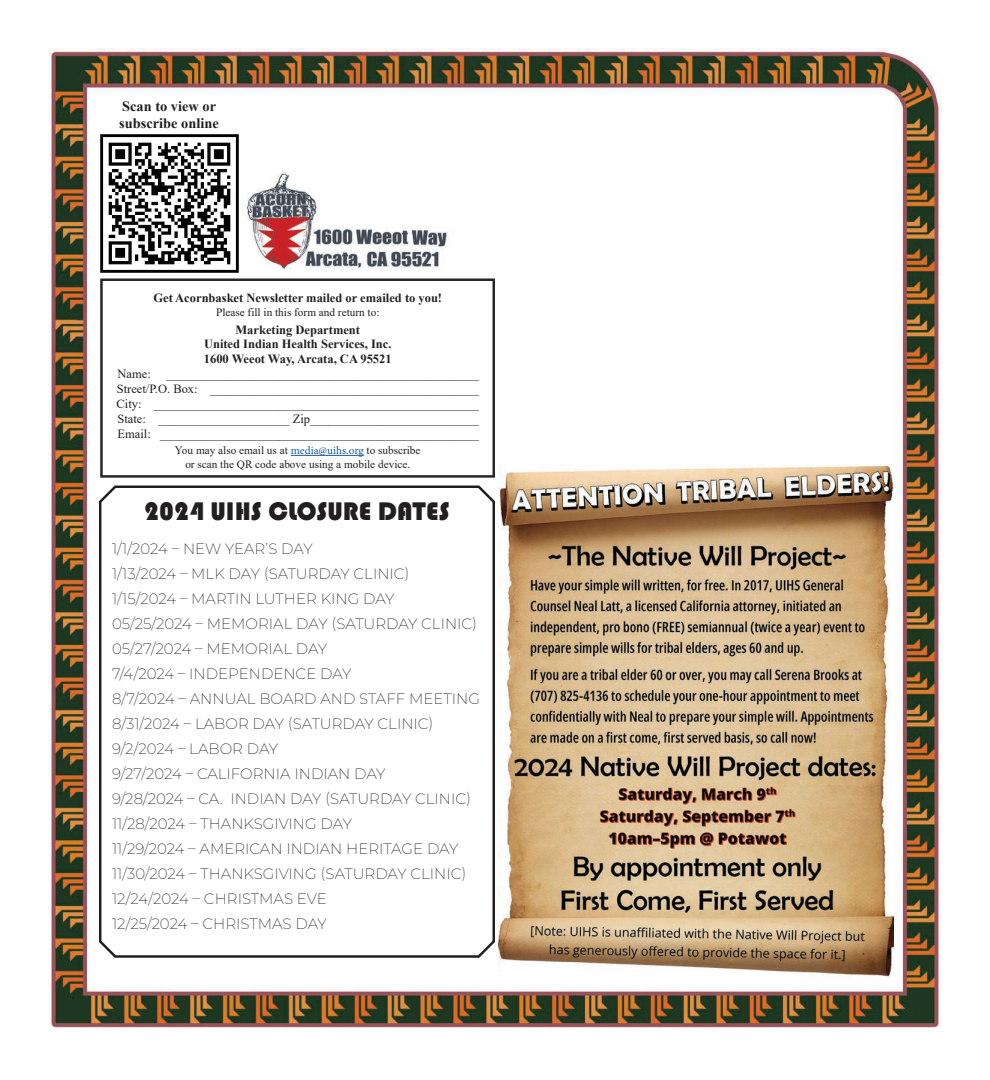
<style>
.page{position:relative;width:990px;height:1080px;background:#fff}
.page>*{position:absolute;margin:0;border:0;box-sizing:border-box;transform-origin:0 0}
.t1{font:26.25px "Bauhaus 93";color:#231f20}
.t2{font:200 15px/25px "Montserrat";color:#231f20}
.t3{font:700 14.38px/17.2px "Times New Roman";color:#231f20}
.t4{font:12.5px/15px "Times New Roman";color:#231f20;text-align:justify}
.t5{font:700 12.5px/13.8px "Times New Roman";color:#231f20;text-align:center}
.t6{font:11.25px/13.5px "Times New Roman";color:#231f20;text-align:center}
.s1{font-family:"Minion Pro";color:#175d9e}
</style>
<div class="page">
<img style="left:49px;top:48px;width:893px;height:980px">
<svg style="left:98px;top:483px;width:398px;height:476px"></svg>
<img style="left:499px;top:465px;width:395px;height:514px">
<hr style="left:291px;top:455px;width:73px;height:1px;background:#175d9e">
<div style="left:100px;top:279px;width:395px;height:199px;border:2px solid #272727"></div>
<img style="left:244px;top:170px;width:258px;height:101px">
<img style="left:104px;top:138px;width:131px;height:131px">
<div style="left:100px;top:134px;width:139px;height:139px;border:3px solid #000"></div>
<p class="t3" style="left:119px;top:97px;width:101px">Scan to view or subscribe online</p>
<p class="t5" style="left:153px;top:291px;width:290px">Get Acornbasket Newsletter mailed or emailed to you!</p>
<p class="t6" style="left:216px;top:305px;width:165px">Please fill in this form and return to:</p>
<p class="t5" style="left:204px;top:323px;width:189px">Marketing Department<br>United Indian Health Services, Inc.</p>
<p class="t5" style="left:204px;top:352px;width:189px">1600 Weeot Way, Arcata, CA 95521</p>
<p class="t4" style="left:118px;top:366px;width:35px">Name:</p>
<p class="t4" style="left:117px;top:366px;width:364px;text-indent:50px">__________________________________________________ Street/P.O. Box: ___________________________________________ City: ____________________________________________________ State: _____________________ Zip___________________________ Email: ___________________________________________________</p>
<p class="t6" style="left:175px;top:443px;width:247px">You may also email us at <span class="s1">media@uihs.org</span> to subscribe or scan the QR code above using a mobile device.</p>
<h1 class="t1" style="left:144px;top:496px;width:307px">2024 UIHS CLOSURE DATES</h1>
<p class="t2" style="left:112px;top:536px;width:369px">1/1/2024 – NEW YEAR’S DAY<br>1/13/2024 – MLK DAY (SATURDAY CLINIC)<br>1/15/2024 – MARTIN LUTHER KING DAY<br>05/25/2024 – MEMORIAL DAY (SATURDAY CLINIC)<br>05/27/2024 – MEMORIAL DAY<br>7/4/2024 – INDEPENDENCE DAY<br>8/7/2024 – ANNUAL BOARD AND STAFF MEETING 8/31/2024 – LABOR DAY (SATURDAY CLINIC)<br>9/2/2024 – LABOR DAY<br>9/27/2024 – CALIFORNIA INDIAN DAY<br>9/28/2024 – CA. INDIAN DAY (SATURDAY CLINIC)<br>11/28/2024 – THANKSGIVING DAY<br>11/29/2024 – AMERICAN INDIAN HERITAGE DAY 11/30/2024 – THANKSGIVING (SATURDAY CLINIC)<br>12/24/2024 – CHRISTMAS EVE<br>12/25/2024 – CHRISTMAS DAY</p>
</div>
